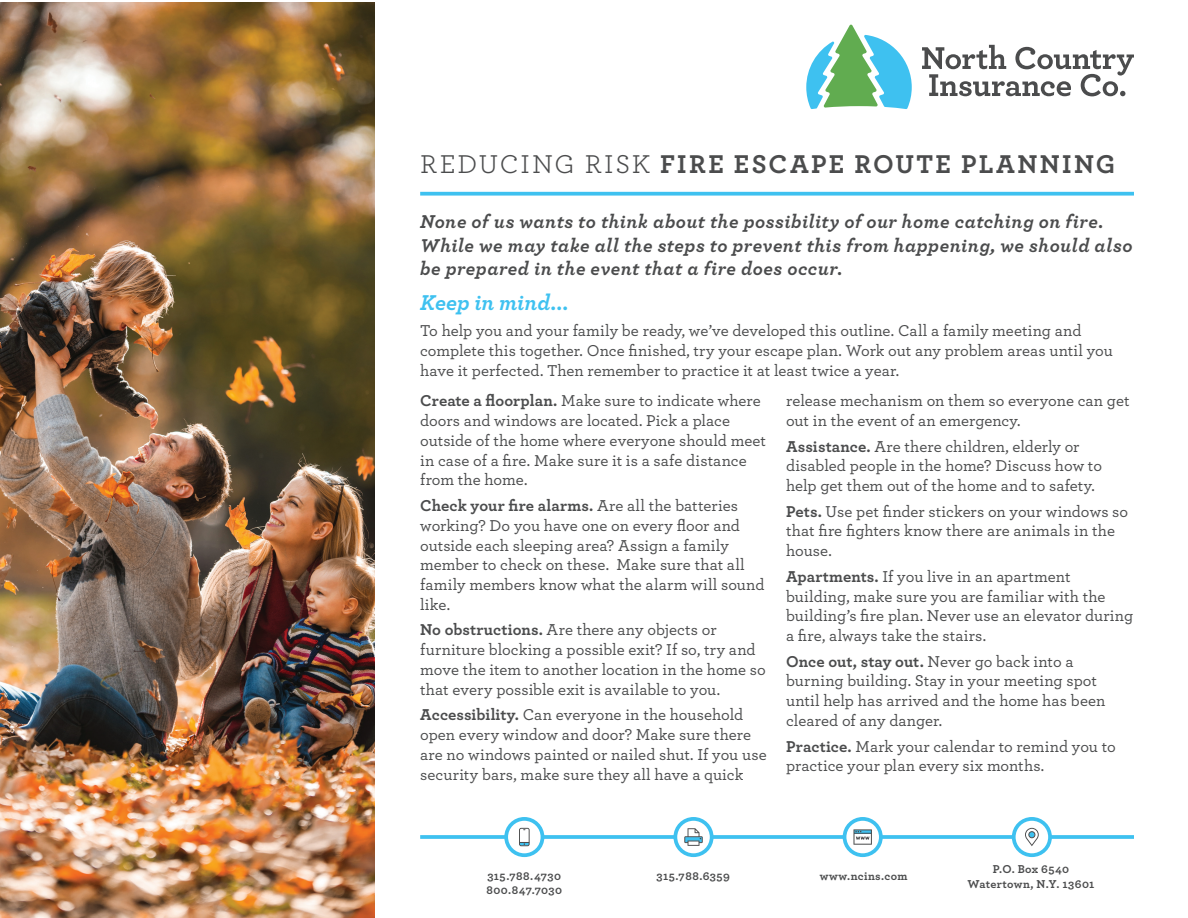
<style>
.page{position:relative;width:1188px;height:918px;background:#fff}
.page>*{position:absolute;margin:0;border:0;box-sizing:border-box;transform-origin:0 0}
.t1{font:700 27px "Archer Pro";letter-spacing:.085em;color:#4b4c4d}
.t2{font:italic 700 22.5px "Archer Pro";letter-spacing:-.005em;color:#3ec1f0}
.t3{font:italic 700 19.5px/23.4px "Archer Pro";letter-spacing:.025em;color:#4b4c4d}
.t4{font:500 16.5px/19.8px "Archer Pro";color:#4b4c4d}
.t5{font:700 12px/14.4px "Archer Pro";letter-spacing:.03em;color:#4b4c4d}
.s1{font-weight:400}
.s2{font-weight:700}
</style>
<div class="page">
<svg style="left:922px;top:45px;width:212px;height:51px"></svg>
<svg style="left:806px;top:25px;width:106px;height:84px"></svg>
<svg style="left:420px;top:835px;width:714px;height:4px;background:#49c4f0"></svg>
<svg style="left:506px;top:819px;width:36px;height:36px"></svg>
<div style="left:504px;top:817px;width:40px;height:40px;border:4px solid #3ec1f0;border-radius:50%"></div>
<svg style="left:519px;top:828px;width:11px;height:18px"></svg>
<svg style="left:675px;top:819px;width:37px;height:36px"></svg>
<div style="left:673px;top:817px;width:41px;height:40px;border:4px solid #3ec1f0;border-radius:50%"></div>
<svg style="left:684px;top:828px;width:19px;height:18px"></svg>
<svg style="left:845px;top:819px;width:36px;height:36px"></svg>
<div style="left:843px;top:817px;width:40px;height:40px;border:4px solid #3ec1f0;border-radius:50%"></div>
<svg style="left:853px;top:829px;width:19px;height:16px"></svg>
<svg style="left:1014px;top:819px;width:36px;height:36px"></svg>
<div style="left:1012px;top:817px;width:40px;height:40px;border:4px solid #3ec1f0;border-radius:50%"></div>
<svg style="left:1025px;top:828px;width:14px;height:18px"></svg>
<div style="left:1028px;top:831px;width:7px;height:7px;border:1px solid #4b4c4d;border-radius:50%"></div>
<img style="left:0;top:2px;width:375px;height:916px">
<svg style="left:420px;top:192px;width:714px;height:4px;background:#52c7f1"></svg>
<p class="t1" style="left:420px;top:142px;width:697px"><span class="s1">REDUCING RISK</span> FIRE ESCAPE ROUTE PLANNING</p>
<p class="t3" style="left:420px;top:209px;width:714px">None of us wants to think about the possibility of our home catching on fire.<br>While we may take all the steps to prevent this from happening, we should also be prepared in the event that a fire does occur.</p>
<p class="t2" style="left:420px;top:285px;width:150px">Keep in mind...</p>
<p class="t4" style="left:420px;top:320px;width:694px">To help you and your family be ready, we’ve developed this outline. Call a family meeting and complete this together. Once finished, try your escape plan. Work out any problem areas until you have it perfected. Then remember to practice it at least twice a year.</p>
<p class="t4" style="left:420px;top:390px;width:347px"><span class="s2">Create a floorplan.</span> Make sure to indicate where doors and windows are located. Pick a place outside of the home where everyone should meet in case of a fire. Make sure it is a safe distance from the home.</p>
<p class="t4" style="left:420px;top:495px;width:346px"><span class="s2">Check your fire alarms.</span> Are all the batteries working? Do you have one on every floor and outside each sleeping area? Assign a family member to check on these. Make sure that all family members know what the alarm will sound like.</p>
<p class="t4" style="left:420px;top:619px;width:347px"><span class="s2">No obstructions.</span> Are there any objects or furniture blocking a possible exit? If so, try and move the item to another location in the home so that every possible exit is available to you.</p>
<p class="t4" style="left:420px;top:704px;width:348px"><span class="s2">Accessibility.</span> Can everyone in the household open every window and door? Make sure there are no windows painted or nailed shut. If you use security bars, make sure they all have a quick</p>
<p class="t4" style="left:786px;top:390px;width:345px">release mechanism on them so everyone can get out in the event of an emergency.</p>
<p class="t4" style="left:786px;top:435px;width:317px"><span class="s2">Assistance.</span> Are there children, elderly or disabled people in the home? Discuss how to help get them out of the home and to safety.</p>
<p class="t4" style="left:786px;top:500px;width:344px"><span class="s2">Pets.</span> Use pet finder stickers on your windows so that fire fighters know there are animals in the house.</p>
<p class="t4" style="left:786px;top:565px;width:349px"><span class="s2">Apartments.</span> If you live in an apartment building, make sure you are familiar with the building’s fire plan. Never use an elevator during a fire, always take the stairs.</p>
<p class="t4" style="left:786px;top:650px;width:321px"><span class="s2">Once out, stay out.</span> Never go back into a burning building. Stay in your meeting spot until help has arrived and the home has been cleared of any danger.</p>
<p class="t4" style="left:786px;top:735px;width:331px"><span class="s2">Practice.</span> Mark your calendar to remind you to practice your plan every six months.</p>
<p class="t5" style="left:487px;top:868px;width:77px">315.788.4730<br>800.847.7030</p>
<p class="t5" style="left:657px;top:868px;width:75px">315.788.6359</p>
<p class="t5" style="left:820px;top:868px;width:89px">www.ncins.com</p>
<p class="t5" style="left:968px;top:861px;width:128px;text-align:center">P.O. Box 6540<br>Watertown, N.Y. 13601</p>
</div>
